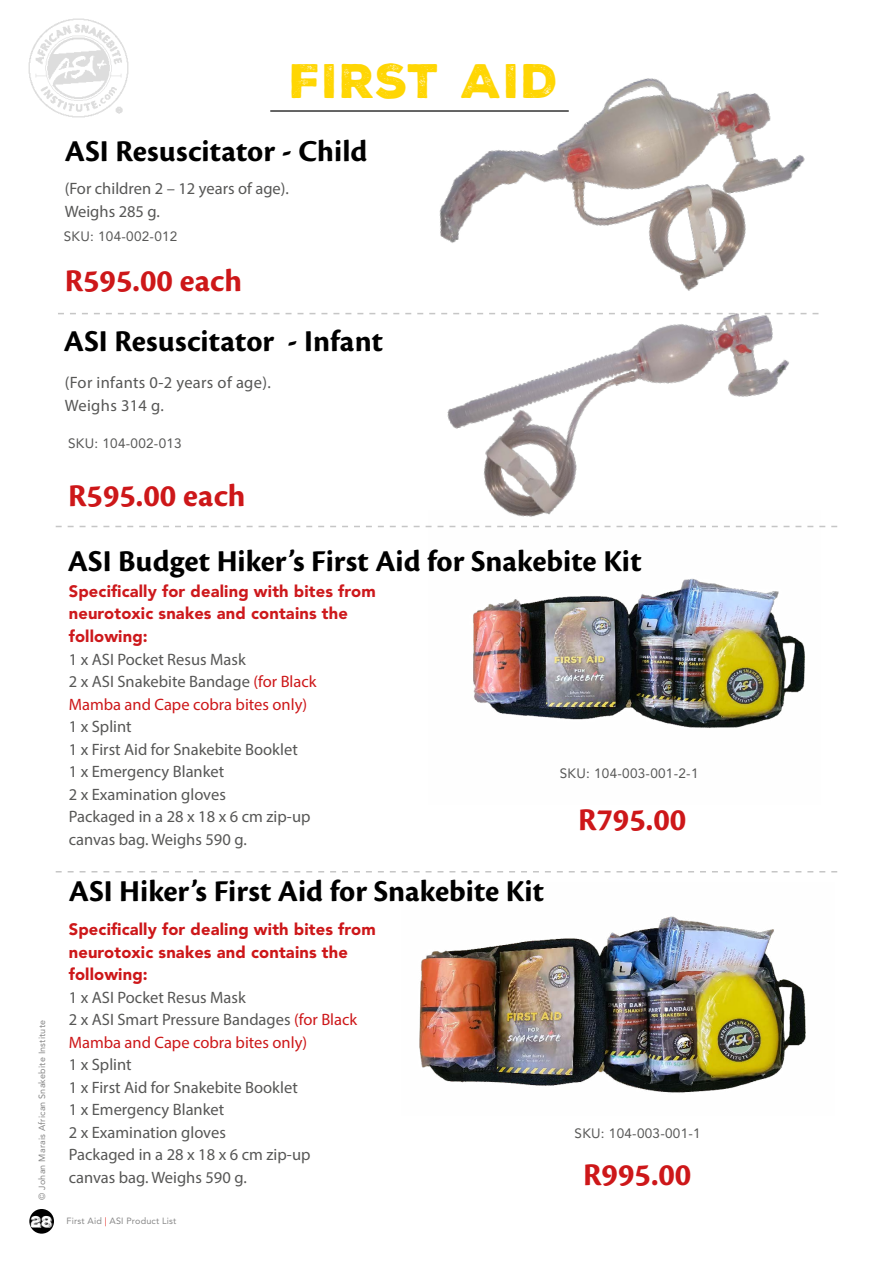
<style>
.page{position:relative;width:893px;height:1263px;background:#fff}
.page>*{position:absolute;margin:0;border:0;box-sizing:border-box;transform-origin:0 0}
.t1{font:46.95px "Nexa Rust Sans Black 1";letter-spacing:.03em;color:#ffd603}
.t2{font:700 33px "Cronos Pro";color:#cd1719}
.t3{font:700 31.5px "Cronos Pro";letter-spacing:.005em;color:#000}
.t4{font:16.5px/22.5px "Myriad Pro";color:#575756}
.t5{font:900 16.5px/22.5px "Avenir LT Std";letter-spacing:.01em;color:#cd191c}
.t6{font:900 16.5px/22.5px "Avenir LT Std";letter-spacing:.01em;color:#cd1719}
.t7{font:16.5px/22.5px "Myriad Pro";letter-spacing:.02em;color:#575756}
.t8{font:15.15px "Nexa Rust Slab Black Shadow 01";color:#fff}
.t9{font:13.5px "Avenir LT Std";letter-spacing:.02em;color:#575756}
.t10{font:9px "Avenir LT Std";letter-spacing:.02em;color:#878787}
.s1{color:#cd1719}
.s2{color:#e62f28}
</style>
<div class="page">
<hr style="left:270px;top:110px;width:299px;height:2px;background:#000">
<svg style="left:56px;top:526px;width:781px;height:1px"></svg>
<img style="left:408px;top:78px;width:397px;height:237px">
<svg style="left:58px;top:313px;width:360px;height:1px"></svg>
<img style="left:418px;top:282px;width:410px;height:246px">
<img style="left:419px;top:916px;width:387px;height:177px">
<img style="left:429px;top:511px;width:391px;height:217px">
<svg style="left:56px;top:871px;width:781px;height:1px"></svg>
<div style="left:29px;top:1209px;width:25px;height:24px;background:#000;border-radius:50%"></div>
<img style="left:28px;top:18px;width:101px;height:100px">
<h1 class="t1" style="left:290px;top:50px;width:270px">FIRST AID</h1>
<h3 class="t3" style="left:65px;top:133px;width:304px">ASI Resuscitator - Child</h3>
<p class="t4" style="left:65px;top:177px;width:226px">(For children 2 – 12 years of age).<br>Weighs 285 g.</p>
<p class="t9" style="left:64px;top:228px;width:115px">SKU: 104-002-012</p>
<h2 class="t2" style="left:65px;top:262px;width:179px">R595.00 each</h2>
<h3 class="t3" style="left:64px;top:323px;width:321px">ASI Resuscitator - Infant</h3>
<p class="t7" style="left:65px;top:371px;width:208px">(For infants 0-2 years of age).<br>Weighs 314 g.</p>
<p class="t9" style="left:68px;top:435px;width:115px">SKU: 104-002-013</p>
<h2 class="t2" style="left:68px;top:476px;width:179px">R595.00 each</h2>
<p class="t10" style="left:37px;top:1199px;width:181px;rotate:-90deg">© Johan Marais African Snakebite Institute</p>
<p class="t8" style="left:31px;top:1211px;width:23px">28</p>
<h3 class="t3" style="left:68px;top:543px;width:575px">ASI Budget Hiker’s First Aid for Snakebite Kit</h3>
<p class="t5" style="left:69px;top:580px;width:308px">Specifically for dealing with bites from neurotoxic snakes and contains the following:</p>
<p class="t4" style="left:69px;top:647px;width:249px">1 x ASI Pocket Resus Mask<br>2 x ASI Snakebite Bandage <span class="s1">(for Black<br>Mamba and Cape cobra bites only)</span></p>
<p class="t4" style="left:69px;top:715px;width:243px">1 x Splint<br>1 x First Aid for Snakebite Booklet<br>1 x Emergency Blanket<br>2 x Examination gloves<br>Packaged in a 28 x 18 x 6 cm zip-up canvas bag. Weighs 590 g.</p>
<p class="t9" style="left:560px;top:765px;width:140px">SKU: 104-003-001-2-1</p>
<h2 class="t2" style="left:578px;top:801px;width:110px">R795.00</h2>
<h3 class="t3" style="left:69px;top:873px;width:477px">ASI Hiker’s First Aid for Snakebite Kit</h3>
<p class="t6" style="left:69px;top:918px;width:308px">Specifically for dealing with bites from neurotoxic snakes and contains the following:</p>
<p class="t4" style="left:69px;top:986px;width:290px">1 x ASI Pocket Resus Mask<br>2 x ASI Smart Pressure Bandages <span class="s1">(for Black<br>Mamba and Cape cobra bites only)</span></p>
<p class="t4" style="left:69px;top:1053px;width:243px">1 x Splint<br>1 x First Aid for Snakebite Booklet<br>1 x Emergency Blanket<br>2 x Examination gloves<br>Packaged in a 28 x 18 x 6 cm zip-up canvas bag. Weighs 590 g.</p>
<p class="t10" style="left:67px;top:1216px;width:111px">First Aid <span class="s2">|</span> ASI Product List</p>
<p class="t9" style="left:575px;top:1126px;width:128px">SKU: 104-003-001-1</p>
<h2 class="t2" style="left:583px;top:1155px;width:110px">R995.00</h2>
</div>
